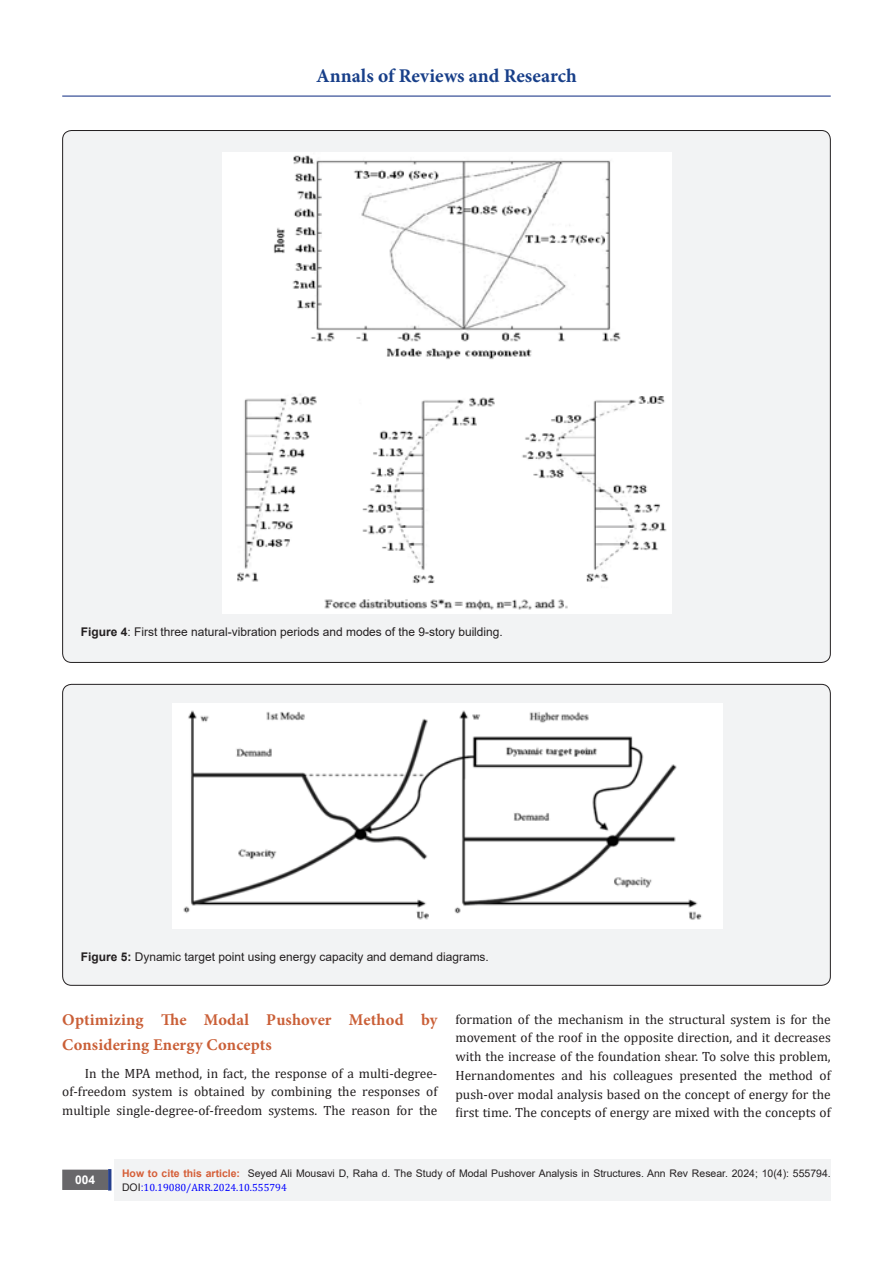
<style>
.page{position:relative;width:893px;height:1263px;background:#fff}
.page>*{position:absolute;margin:0;border:0;box-sizing:border-box;transform-origin:0 0}
.t1{font:700 19.5px "Minion Pro";color:#183f89}
.t2{font:700 16.5px/24.8px "Minion Pro";letter-spacing:.01em;color:#ca5f37}
.t3{font:13.5px/18.8px "Cambria";color:#231f20;text-align:justify}
.t4{font:12px "Arial";color:#231f20}
.t5{font:700 12px "Arial";color:#fff}
.t6{font:10.5px/13.5px "Arial";color:#231f20}
.s1{font-weight:700}
.s2{font-weight:700;color:#d55e37}
.s3{color:#00f}
.s4{font-family:"Cambria";color:#00f}
</style>
<div class="page">
<div style="left:115px;top:1160px;width:716px;height:41px;background:#f2f3f4"></div>
<div style="left:63px;top:1170px;width:44px;height:19px;background:#68676a"></div>
<div style="left:62px;top:1169px;width:46px;height:21px;border:2px solid #68676a"></div>
<div style="left:108px;top:1169px;width:3px;height:21px;background:#253f8e;border:2px solid #253f8e"></div>
<hr style="left:62px;top:96px;width:769px;height:1px;background:#253f8e">
<div style="left:63px;top:131px;width:767px;height:531px;background:#f2f3f4;border-radius:9px"></div>
<img style="left:223px;top:153px;width:449px;height:461px">
<div style="left:63px;top:684px;width:767px;height:301px;background:#f2f3f4;border-radius:9px"></div>
<img style="left:172px;top:704px;width:550px;height:225px">
<h1 class="t1" style="left:316px;top:62px;width:262px">Annals of Reviews and Research</h1>
<p class="t4" style="left:81px;top:624px;width:423px"><span class="s1">Figure 4</span>: First three natural-vibration periods and modes of the 9-story building.</p>
<p class="t4" style="left:81px;top:948px;width:409px"><span class="s1">Figure 5:</span> Dynamic target point using energy capacity and demand diagrams.</p>
<p class="t2" style="left:62px;top:1007px;width:377px">Optimizing The Modal Pushover Method by<br>Considering Energy Concepts</p>
<p class="t3" style="left:62px;top:1064px;width:377px;text-indent:22px">In the MPA method, in fact, the response of a multi-degree&shy;of-freedom system is obtained by combining the responses of multiple single-degree-of-freedom systems. The reason for the</p>
<p class="t3" style="left:455px;top:1010px;width:377px">formation of the mechanism in the structural system is for the movement of the roof in the opposite direction, and it decreases with the increase of the foundation shear. To solve this problem, Hernandomentes and his colleagues presented the method of push-over modal analysis based on the concept of energy for the first time. The concepts of energy are mixed with the concepts of</p>
<p class="t5" style="left:75px;top:1171px;width:22px">004</p>
<p class="t6" style="left:122px;top:1167px;width:710px"><span class="s2">How to cite this article:</span> Seyed Ali Mousavi D, Raha d. The Study of Modal Pushover Analysis in Structures. Ann Rev Resear. 2024; 10(4): 555794.<br>DOI<span class="s3">:</span><span class="s4">10.19080/ARR.2024.10.555794</span></p>
</div>
